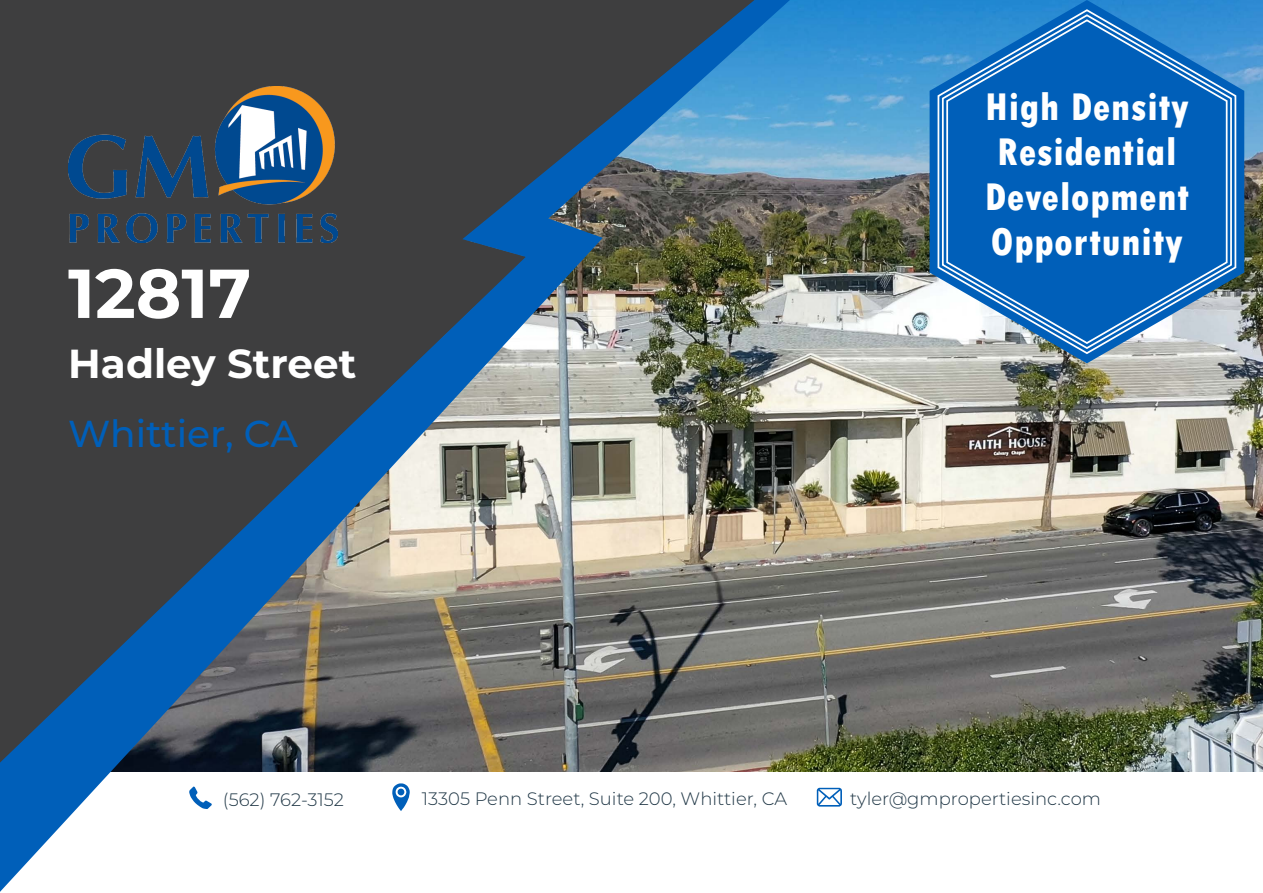
<style>
.page{position:relative;width:1263px;height:893px;background:#fff}
.page>*{position:absolute;margin:0;border:0;box-sizing:border-box;transform-origin:0 0}
.t1{font:700 69px "Montserrat";color:#fff}
.Body_Text{font:800 condensed 40.5px/45px "Tw Cen";letter-spacing:.02em;color:#fff;text-align:center}
.t2{font:700 40.5px "Montserrat";color:#fff}
.t3{font:500 37.5px "Montserrat";color:#005fb9}
.t4{font:300 18px "Montserrat";color:#203746}
</style>
<div class="page">
<img style="left:819px;top:0;width:444px;height:772px">
<img style="left:0;top:0;width:819px;height:892px">
<svg style="left:929px;top:0;width:315px;height:363px;background:#5493c4"></svg>
<svg style="left:936px;top:8px;width:302px;height:348px;background:#6ca0ca"></svg>
<svg style="left:941px;top:13px;width:292px;height:337px;background:#6ca1cb"></svg>
<svg style="left:945px;top:18px;width:284px;height:327px;background:#1e72c0"></svg>
<svg style="left:392px;top:783px;width:18px;height:28px"></svg>
<svg style="left:817px;top:788px;width:25px;height:19px"></svg>
<svg style="left:189px;top:786px;width:23px;height:23px"></svg>
<img style="left:68px;top:87px;width:270px;height:155px">
<p class="t1" style="left:68px;top:244px;width:185px">12817</p>
<p class="t2" style="left:68px;top:334px;width:290px">Hadley Street</p>
<p class="t3" style="left:68px;top:407px;width:231px">Whittier, CA</p>
<p class="Body_Text" style="left:985px;top:85px;width:206px">High Density<br>Residential<br>Development<br>Opportunity</p>
<p class="t4" style="left:223px;top:788px;width:123px">(562) 762-3152</p>
<p class="t4" style="left:422px;top:787px;width:367px">13305 Penn Street, Suite 200, Whittier, CA</p>
<p class="t4" style="left:850px;top:787px;width:252px">tyler@gmpropertiesinc.com</p>
</div>
